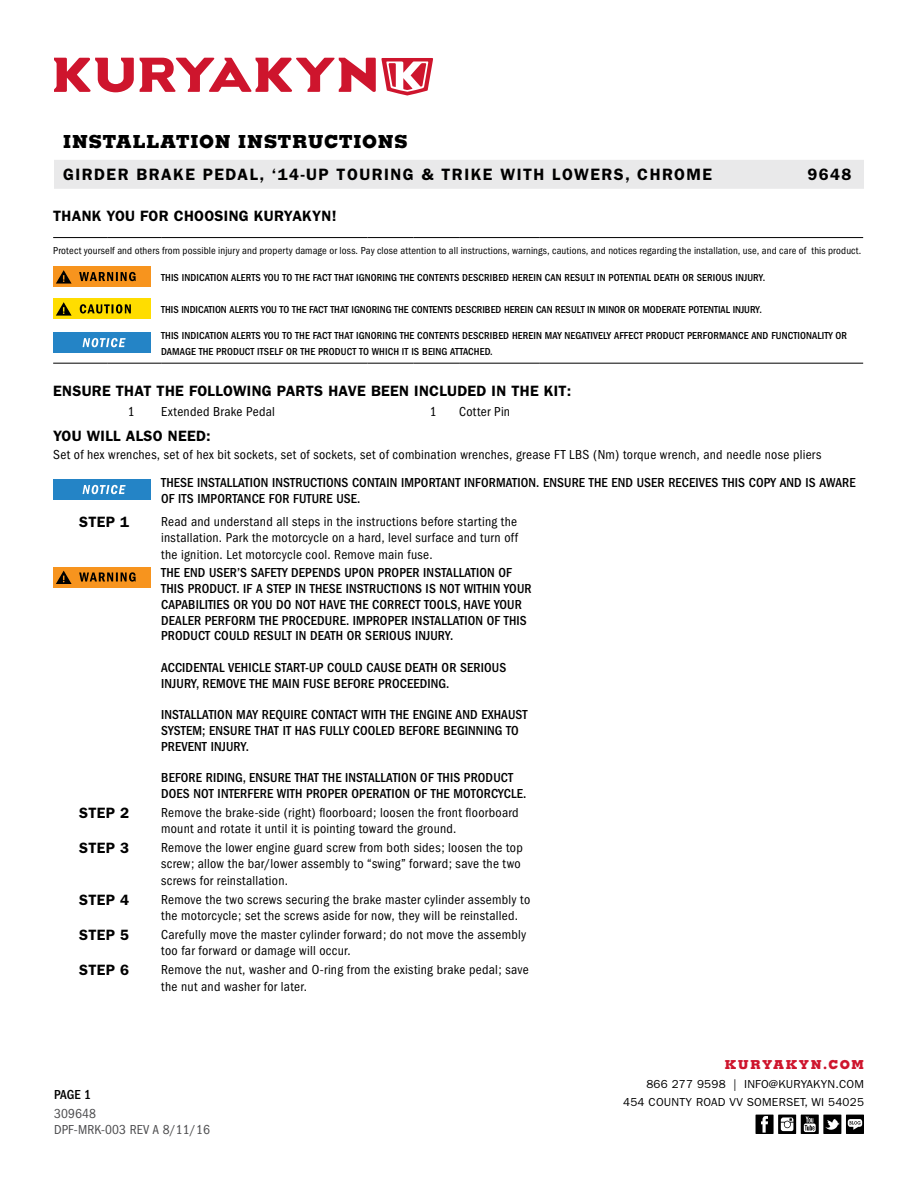
<style>
.page{position:relative;width:918px;height:1188px;background:#fff}
.page>*{position:absolute;margin:0;border:0;box-sizing:border-box;transform-origin:0 0}
.t1{font:800 18px "Memphis";letter-spacing:.04em;color:#000}
.t2{font:600 16.5px "Franklin Gothic";letter-spacing:.09em;color:#000}
.t3{font:600 15px "Franklin Gothic";letter-spacing:.02em;color:#000}
.t4{font:condensed 13.5px/16.5px "Franklin Gothic";letter-spacing:.02em;color:#000}
.t5{font:500 condensed 13.5px/15.8px "Franklin Gothic";letter-spacing:.01em;color:#000}
.t6{font:condensed 13.5px/15.8px "Franklin Gothic";letter-spacing:.01em;color:#4d4d4f}
.t7{font:800 12.3px "Memphis";letter-spacing:.12em;color:#ce152d}
.t8{font:11.7px/18px "Franklin Gothic";letter-spacing:.02em;color:#000;text-align:right}
.t9{font:500 condensed 10.5px/15.8px "Franklin Gothic";letter-spacing:.01em;color:#000}
.t10{font:condensed 10.5px "Franklin Gothic";letter-spacing:.015em;color:#000}
</style>
<div class="page">
<svg style="left:54px;top:58px;width:379px;height:38px"></svg>
<div style="left:54px;top:160px;width:810px;height:29px;background:#e9e9ea"></div>
<div style="left:846px;top:1115px;width:18px;height:19px;background:#000"></div>
<svg style="left:848px;top:1119px;width:14px;height:11px"></svg>
<svg style="left:778px;top:1115px;width:18px;height:19px"></svg>
<svg style="left:781px;top:1117px;width:12px;height:14px"></svg>
<div style="left:756px;top:1115px;width:18px;height:19px;background:#000"></div>
<svg style="left:761px;top:1116px;width:7px;height:17px"></svg>
<svg style="left:801px;top:1115px;width:18px;height:19px"></svg>
<svg style="left:804px;top:1117px;width:12px;height:15px"></svg>
<div style="left:823px;top:1115px;width:18px;height:19px;background:#000"></div>
<svg style="left:825px;top:1119px;width:15px;height:11px"></svg>
<hr style="left:53px;top:237px;width:54px;height:1px;background:#000">
<hr style="left:107px;top:237px;width:54px;height:1px;background:#000">
<hr style="left:161px;top:237px;width:207px;height:1px;background:#000">
<hr style="left:368px;top:237px;width:45px;height:1px;background:#000">
<hr style="left:413px;top:237px;width:46px;height:1px;background:#000">
<hr style="left:459px;top:237px;width:80px;height:1px;background:#000">
<hr style="left:539px;top:237px;width:324px;height:1px;background:#000">
<hr style="left:53px;top:363px;width:54px;height:1px;background:#000">
<hr style="left:107px;top:363px;width:54px;height:1px;background:#000">
<hr style="left:161px;top:363px;width:207px;height:1px;background:#000">
<hr style="left:368px;top:363px;width:45px;height:1px;background:#000">
<hr style="left:413px;top:363px;width:46px;height:1px;background:#000">
<hr style="left:459px;top:363px;width:80px;height:1px;background:#000">
<hr style="left:539px;top:363px;width:324px;height:1px;background:#000">
<div style="left:53px;top:267px;width:97px;height:20px;background:#f7941e"></div>
<svg style="left:79px;top:272px;width:57px;height:9px"></svg>
<svg style="left:56px;top:270px;width:16px;height:14px"></svg>
<div style="left:53px;top:299px;width:97px;height:20px;background:#fd0"></div>
<svg style="left:56px;top:302px;width:16px;height:14px"></svg>
<svg style="left:80px;top:304px;width:51px;height:10px"></svg>
<div style="left:53px;top:333px;width:97px;height:20px;background:#2484c6"></div>
<svg style="left:83px;top:338px;width:43px;height:9px"></svg>
<div style="left:53px;top:480px;width:97px;height:20px;background:#2484c6"></div>
<svg style="left:83px;top:485px;width:43px;height:9px"></svg>
<div style="left:53px;top:567px;width:97px;height:20px;background:#f7941e"></div>
<svg style="left:79px;top:572px;width:57px;height:10px"></svg>
<svg style="left:56px;top:571px;width:16px;height:13px"></svg>
<h1 class="t1" style="left:63px;top:130px;width:346px">INSTALLATION INSTRUCTIONS</h1>
<p class="t2" style="left:63px;top:165px;width:651px">GIRDER BRAKE PEDAL, ‘14-UP TOURING &amp; TRIKE WITH LOWERS, CHROME</p>
<p class="t2" style="left:807px;top:165px;width:46px">9648</p>
<p class="t3" style="left:53px;top:207px;width:285px">THANK YOU FOR CHOOSING KURYAKYN!</p>
<p class="t10" style="left:53px;top:245px;width:810px">Protect yourself and others from possible injury and property damage or loss. Pay close attention to all instructions, warnings, cautions, and notices regarding the installation, use, and care of this product.</p>
<p class="t9" style="left:161px;top:270px;width:606px">THIS INDICATION ALERTS YOU TO THE FACT THAT IGNORING THE CONTENTS DESCRIBED HEREIN CAN RESULT IN POTENTIAL DEATH OR SERIOUS INJURY.</p>
<p class="t9" style="left:161px;top:302px;width:602px">THIS INDICATION ALERTS YOU TO THE FACT THAT IGNORING THE CONTENTS DESCRIBED HEREIN CAN RESULT IN MINOR OR MODERATE POTENTIAL INJURY.</p>
<p class="t9" style="left:161px;top:328px;width:687px">THIS INDICATION ALERTS YOU TO THE FACT THAT IGNORING THE CONTENTS DESCRIBED HEREIN MAY NEGATIVELY AFFECT PRODUCT PERFORMANCE AND FUNCTIONALITY OR<br>DAMAGE THE PRODUCT ITSELF OR THE PRODUCT TO WHICH IT IS BEING ATTACHED.</p>
<p class="t3" style="left:53px;top:382px;width:520px">ENSURE THAT THE FOLLOWING PARTS HAVE BEEN INCLUDED IN THE KIT:</p>
<p class="t4" style="left:128px;top:404px;width:8px">1</p>
<p class="t4" style="left:161px;top:404px;width:115px">Extended Brake Pedal</p>
<p class="t4" style="left:430px;top:404px;width:8px">1</p>
<p class="t4" style="left:459px;top:404px;width:53px">Cotter Pin</p>
<p class="t3" style="left:53px;top:427px;width:159px">YOU WILL ALSO NEED:</p>
<p class="t4" style="left:53px;top:447px;width:770px">Set of hex wrenches, set of hex bit sockets, set of sockets, set of combination wrenches, grease FT LBS (Nm) torque wrench, and needle nose pliers</p>
<p class="t5" style="left:161px;top:475px;width:696px">THESE INSTALLATION INSTRUCTIONS CONTAIN IMPORTANT INFORMATION. ENSURE THE END USER RECEIVES THIS COPY AND IS AWARE<br>OF ITS IMPORTANCE FOR FUTURE USE.</p>
<p class="t3" style="left:79px;top:513px;width:52px">STEP 1</p>
<p class="t4" style="left:161px;top:513px;width:358px;text-align:justify">Read and understand all steps in the instructions before starting the installation. Park the motorcycle on a hard, level surface and turn off the ignition. Let motorcycle cool. Remove main fuse.</p>
<p class="t5" style="left:161px;top:565px;width:372px">THE END USER’S SAFETY DEPENDS UPON PROPER INSTALLATION OF THIS PRODUCT. IF A STEP IN THESE INSTRUCTIONS IS NOT WITHIN YOUR CAPABILITIES OR YOU DO NOT HAVE THE CORRECT TOOLS, HAVE YOUR DEALER PERFORM THE PROCEDURE. IMPROPER INSTALLATION OF THIS PRODUCT COULD RESULT IN DEATH OR SERIOUS INJURY.</p>
<p class="t5" style="left:161px;top:660px;width:347px">ACCIDENTAL VEHICLE START-UP COULD CAUSE DEATH OR SERIOUS<br>INJURY, REMOVE THE MAIN FUSE BEFORE PROCEEDING.</p>
<p class="t5" style="left:161px;top:707px;width:368px">INSTALLATION MAY REQUIRE CONTACT WITH THE ENGINE AND EXHAUST<br>SYSTEM; ENSURE THAT IT HAS FULLY COOLED BEFORE BEGINNING TO<br>PREVENT INJURY.</p>
<p class="t5" style="left:161px;top:770px;width:367px">BEFORE RIDING, ENSURE THAT THE INSTALLATION OF THIS PRODUCT<br>DOES NOT INTERFERE WITH PROPER OPERATION OF THE MOTORCYCLE.</p>
<p class="t3" style="left:79px;top:804px;width:52px">STEP 2</p>
<p class="t4" style="left:161px;top:804px;width:359px">Remove the brake-side (right) floorboard; loosen the front floorboard mount and rotate it until it is pointing toward the ground.</p>
<p class="t3" style="left:79px;top:839px;width:52px">STEP 3</p>
<p class="t4" style="left:161px;top:839px;width:363px">Remove the lower engine guard screw from both sides; loosen the top screw; allow the bar/lower assembly to “swing” forward; save the two screws for reinstallation.</p>
<p class="t3" style="left:79px;top:891px;width:52px">STEP 4</p>
<p class="t4" style="left:161px;top:891px;width:371px">Remove the two screws securing the brake master cylinder assembly to the motorcycle; set the screws aside for now, they will be reinstalled.</p>
<p class="t3" style="left:79px;top:926px;width:52px">STEP 5</p>
<p class="t4" style="left:161px;top:926px;width:367px">Carefully move the master cylinder forward; do not move the assembly too far forward or damage will occur.</p>
<p class="t3" style="left:79px;top:961px;width:52px">STEP 6</p>
<p class="t4" style="left:161px;top:962px;width:369px">Remove the nut, washer and O-ring from the existing brake pedal; save the nut and washer for later.</p>
<p class="t5" style="left:54px;top:1087px;width:39px">PAGE 1</p>
<p class="t6" style="left:54px;top:1106px;width:157px">309648<br>DPF-MRK-003 REV A 8/11/16</p>
<p class="t7" style="left:725px;top:1057px;width:141px">KURYAKYN.COM</p>
<p class="t8" style="left:623px;top:1076px;width:242px">866 277 9598 | INFO@KURYAKYN.COM<br>454 COUNTY ROAD VV SOMERSET, WI 54025</p>
</div>
